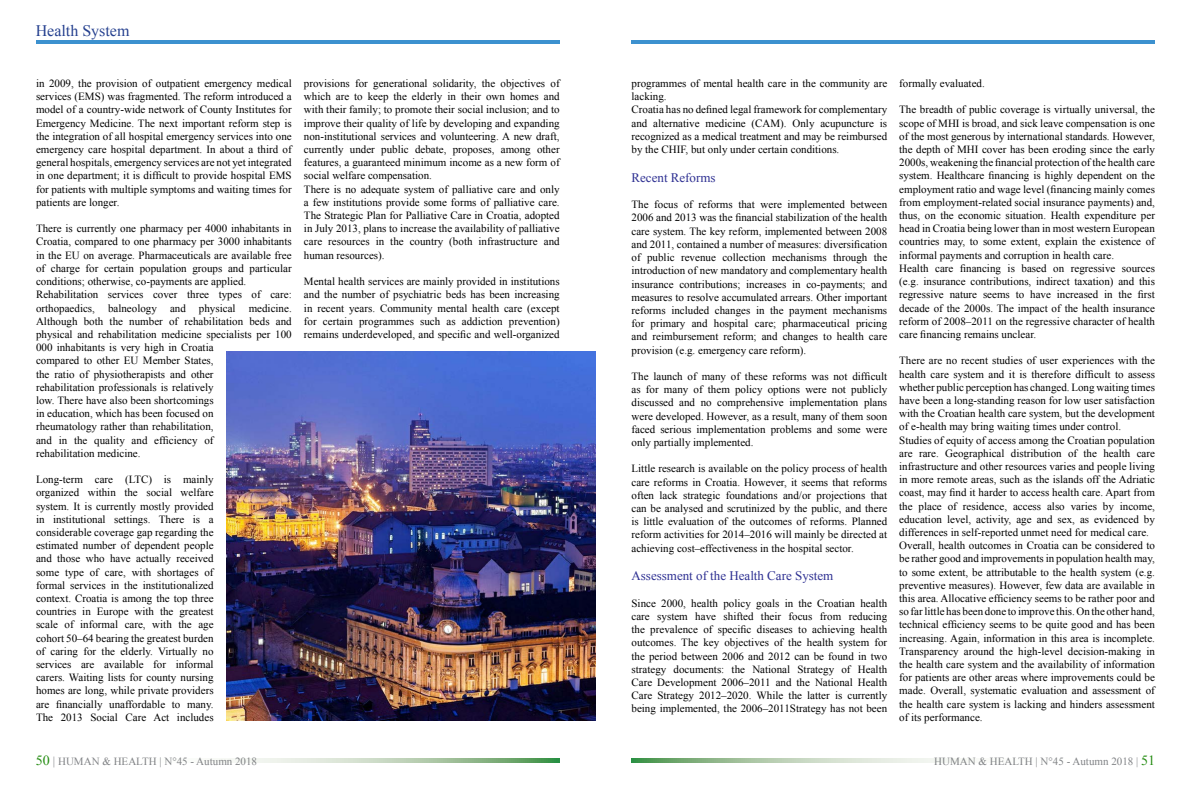
<style>
.page{position:relative;width:1191px;height:794px;background:#fff}
.page>*{position:absolute;margin:0;border:0;box-sizing:border-box;transform-origin:0 0}
.t1{font:16px "Times New Roman";color:#25408f}
.t2{font:13px "Times New Roman";color:#2e3092}
.t3{font:11px/13.2px "Times New Roman";color:#000;text-align:justify}
.t4{font:11px "Times New Roman";color:#808285}
.s1{font-size:14px;color:#228b0f}
.s2{font-size:12px}
</style>
<div class="page">
<svg style="left:229px;top:758px;width:330px;height:5px;background:#b4cfb1"></svg>
<svg style="left:631px;top:758px;width:328px;height:5px;background:#b5cfb2"></svg>
<hr style="left:36px;top:41px;width:523px;height:3px;background:#3c91cf">
<hr style="left:631px;top:41px;width:524px;height:3px;background:#3c91cf">
<img style="left:227px;top:352px;width:368px;height:368px">
<h1 class="t1" style="left:36px;top:20px;width:95px">Health System</h1>
<p class="t3" style="left:36px;top:77px;width:257px">in 2009, the provision of outpatient emergency medical services (EMS) was fragmented. The reform introduced a model of a country-wide network of County Institutes for Emergency Medicine. The next important reform step is the integration of all hospital emergency services into one emergency care hospital department. In about a third of general hospitals, emergency services are not yet integrated in one department; it is difficult to provide hospital EMS for patients with multiple symptoms and waiting times for patients are longer.</p>
<p class="t3" style="left:36px;top:222px;width:257px;text-align:left">There is currently one pharmacy per 4000 inhabitants in Croatia, compared to one pharmacy per 3000 inhabitants in the EU on average. Pharmaceuticals are available free of charge for certain population groups and particular conditions; otherwise, co-payments are applied.<br>Rehabilitation services cover three types of care: orthopaedics, balneology and physical medicine.<br>Although both the number of rehabilitation beds and physical and rehabilitation medicine specialists per 100<br>000 inhabitants is very high in Croatia<br>compared to other EU Member States,<br>the ratio of physiotherapists and other<br>rehabilitation professionals is relatively<br>low. There have also been shortcomings<br>in education, which has been focused on<br>rheumatology rather than rehabilitation,<br>and in the quality and efficiency of<br>rehabilitation medicine.</p>
<p class="t3" style="left:36px;top:473px;width:179px">Long-term care (LTC) is mainly organized within the social welfare system. It is currently mostly provided in institutional settings. There is a considerable coverage gap regarding the estimated number of dependent people and those who have actually received some type of care, with shortages of formal services in the institutionalized context. Croatia is among the top three countries in Europe with the greatest scale of informal care, with the age cohort 50–64 bearing the greatest burden of caring for the elderly. Virtually no services are available for informal carers. Waiting lists for county nursing homes are long, while private providers are financially unaffordable to many.<br>The 2013 Social Care Act includes</p>
<p class="t3" style="left:304px;top:77px;width:257px;text-align:left">provisions for generational solidarity, the objectives of which are to keep the elderly in their own homes and with their family; to promote their social inclusion; and to improve their quality of life by developing and expanding non-institutional services and volunteering. A new draft, currently under public debate, proposes, among other features, a guaranteed minimum income as a new form of social welfare compensation.<br>There is no adequate system of palliative care and only a few institutions provide some forms of palliative care.<br>The Strategic Plan for Palliative Care in Croatia, adopted in July 2013, plans to increase the availability of palliative care resources in the country (both infrastructure and human resources).</p>
<p class="t3" style="left:304px;top:275px;width:257px">Mental health services are mainly provided in institutions and the number of psychiatric beds has been increasing in recent years. Community mental health care (except for certain programmes such as addiction prevention) remains underdeveloped, and specific and well-organized</p>
<p class="t3" style="left:631px;top:77px;width:257px;text-align:left">programmes of mental health care in the community are lacking.<br>Croatia has no defined legal framework for complementary and alternative medicine (CAM). Only acupuncture is recognized as a medical treatment and may be reimbursed by the CHIF, but only under certain conditions.</p>
<p class="t2" style="left:631px;top:169px;width:86px">Recent Reforms</p>
<p class="t3" style="left:631px;top:198px;width:257px">The focus of reforms that were implemented between 2006 and 2013 was the financial stabilization of the health care system. The key reform, implemented between 2008 and 2011, contained a number of measures: diversification of public revenue collection mechanisms through the introduction of new mandatory and complementary health insurance contributions; increases in co-payments; and measures to resolve accumulated arrears. Other important reforms included changes in the payment mechanisms for primary and hospital care; pharmaceutical pricing and reimbursement reform; and changes to health care provision (e.g. emergency care reform).</p>
<p class="t3" style="left:631px;top:369px;width:257px">The launch of many of these reforms was not difficult as for many of them policy options were not publicly discussed and no comprehensive implementation plans were developed. However, as a result, many of them soon faced serious implementation problems and some were only partially implemented.</p>
<p class="t3" style="left:631px;top:462px;width:257px">Little research is available on the policy process of health care reforms in Croatia. However, it seems that reforms often lack strategic foundations and/or projections that can be analysed and scrutinized by the public, and there is little evaluation of the outcomes of reforms. Planned reform activities for 2014–2016 will mainly be directed at achieving cost–effectiveness in the hospital sector.</p>
<p class="t2" style="left:631px;top:567px;width:203px">Assessment of the Health Care System</p>
<p class="t3" style="left:631px;top:596px;width:257px">Since 2000, health policy goals in the Croatian health care system have shifted their focus from reducing the prevalence of specific diseases to achieving health outcomes. The key objectives of the health system for the period between 2006 and 2012 can be found in two strategy documents: the National Strategy of Health Care Development 2006–2011 and the National Health Care Strategy 2012–2020. While the latter is currently being implemented, the 2006–2011Strategy has not been</p>
<p class="t3" style="left:899px;top:77px;width:87px">formally evaluated.</p>
<p class="t3" style="left:899px;top:103px;width:257px;text-align:left">The breadth of public coverage is virtually universal, the scope of MHI is broad, and sick leave compensation is one of the most generous by international standards. However, the depth of MHI cover has been eroding since the early 2000s, weakening the financial protection of the health care system. Healthcare financing is highly dependent on the employment ratio and wage level (financing mainly comes from employment-related social insurance payments) and, thus, on the economic situation. Health expenditure per head in Croatia being lower than in most western European countries may, to some extent, explain the existence of informal payments and corruption in health care.<br>Health care financing is based on regressive sources (e.g. insurance contributions, indirect taxation) and this regressive nature seems to have increased in the first decade of the 2000s. The impact of the health insurance reform of 2008–2011 on the regressive character of health care financing remains unclear.</p>
<p class="t3" style="left:899px;top:354px;width:257px;text-align:left">There are no recent studies of user experiences with the health care system and it is therefore difficult to assess whether public perception has changed. Long waiting times have been a long-standing reason for low user satisfaction with the Croatian health care system, but the development of e-health may bring waiting times under control.<br>Studies of equity of access among the Croatian population are rare. Geographical distribution of the health care infrastructure and other resources varies and people living in more remote areas, such as the islands off the Adriatic coast, may find it harder to access health care. Apart from the place of residence, access also varies by income, education level, activity, age and sex, as evidenced by differences in self-reported unmet need for medical care.<br>Overall, health outcomes in Croatia can be considered to be rather good and improvements in population health may, to some extent, be attributable to the health system (e.g. preventive measures). However, few data are available in this area. Allocative efficiency seems to be rather poor and so far little has been done to improve this. On the other hand, technical efficiency seems to be quite good and has been increasing. Again, information in this area is incomplete.<br>Transparency around the high-level decision-making in the health care system and the availability of information for patients are other areas where improvements could be made. Overall, systematic evaluation and assessment of the health care system is lacking and hinders assessment of its performance.</p>
<p class="t4" style="left:36px;top:754px;width:223px"><span class="s1">50</span> <span class="s2">|</span> HUMAN &amp; HEALTH | N°45 - Autumn 2018</p>
<p class="t4" style="left:934px;top:754px;width:222px">HUMAN &amp; HEALTH | N°45 - Autumn 2018 | <span class="s1">51</span></p>
</div>
